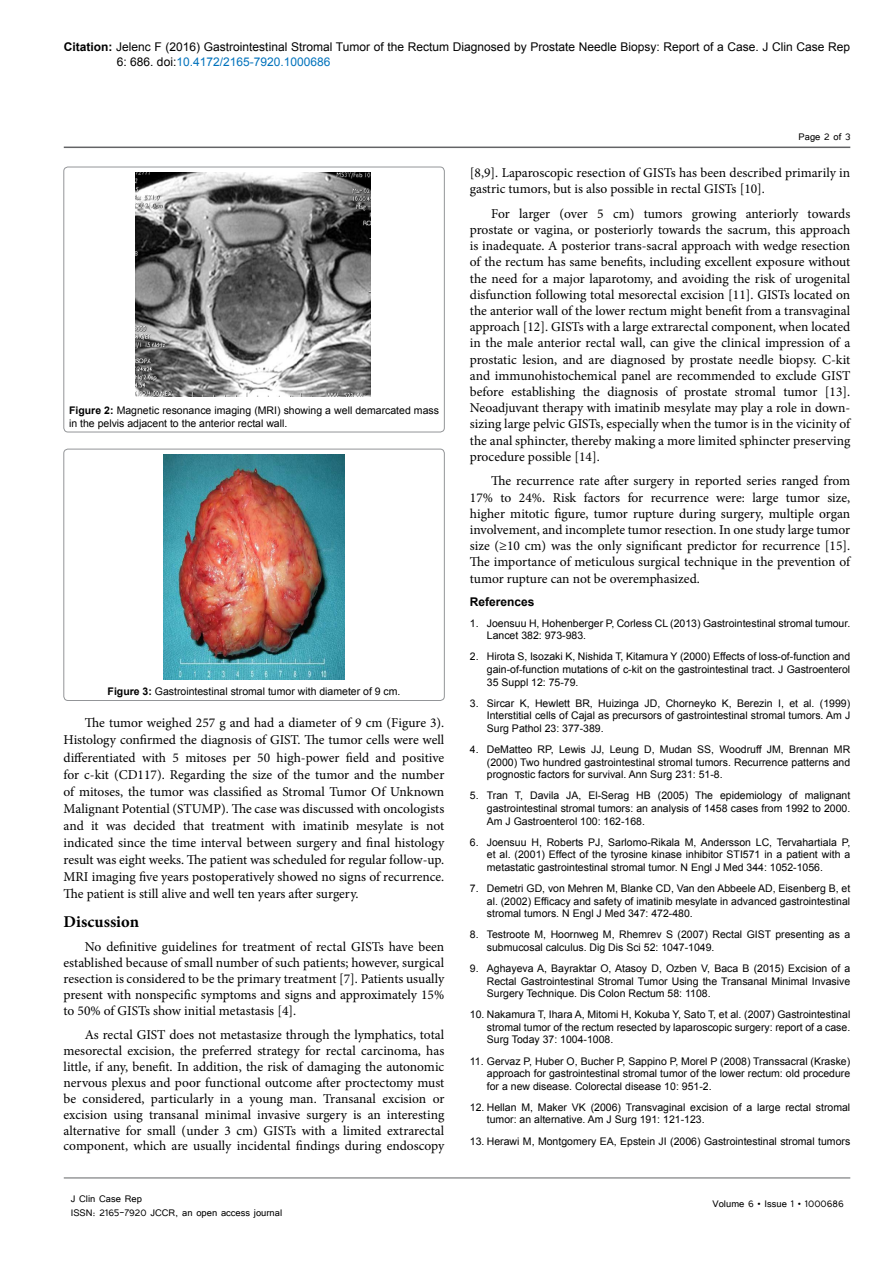
<style>
.page{position:relative;width:893px;height:1263px;background:#fff}
.page>*{position:absolute;margin:0;border:0;box-sizing:border-box;transform-origin:0 0}
.t1{font:700 16.5px "Minion Pro";color:#000}
.t2{font:13.5px/16.2px "Minion Pro";color:#000;text-align:justify}
.t3{font:12px/14.4px "Arial";color:#000}
.t4{font:12px/14.4px "Tunga";color:#000}
.t5{font:700 12px "Arial";color:#000}
.t6{font:10.5px/12.6px "Arial";color:#000;text-align:justify}
.s1{font-weight:700}
.s2{color:#0072bc}
</style>
<div class="page">
<hr style="left:64px;top:147px;width:786px;height:1px;background:#636466">
<hr style="left:64px;top:1178px;width:786px;height:1px;background:#636466">
<div style="left:64px;top:167px;width:380px;height:265px;border:1px solid #939598;border-radius:4px"></div>
<img style="left:136px;top:172px;width:235px;height:224px">
<div style="left:64px;top:449px;width:380px;height:251px;border:1px solid #939598;border-radius:4px"></div>
<img style="left:164px;top:454px;width:180px;height:225px">
<p class="t3" style="left:117px;top:40px;width:735px;text-indent:-53px"><span class="s1">Citation:</span> Jelenc F (2016) Gastrointestinal Stromal Tumor of the Rectum Diagnosed by Prostate Needle Biopsy: Report of a Case. J Clin Case Rep<br>6: 686. doi:<span class="s2">10.4172/2165-7920.1000686</span></p>
<p class="t6" style="left:69px;top:404px;width:371px"><span class="s1">Figure 2:</span> Magnetic resonance imaging (MRI) showing a well demarcated mass in the pelvis adjacent to the anterior rectal wall.</p>
<p class="t6" style="left:108px;top:685px;width:294px"><span class="s1">Figure 3:</span> Gastrointestinal stromal tumor with diameter of 9 cm.</p>
<p class="t2" style="left:64px;top:714px;width:382px;line-height:17.1px;text-indent:21px">The tumor weighed 257 g and had a diameter of 9 cm (Figure 3).<br>Histology confirmed the diagnosis of GIST. The tumor cells were well differentiated with 5 mitoses per 50 high-power field and positive for c-kit (CD117). Regarding the size of the tumor and the number of mitoses, the tumor was classified as Stromal Tumor Of Unknown Malignant Potential (STUMP). The case was discussed with oncologists and it was decided that treatment with imatinib mesylate is not indicated since the time interval between surgery and final histology result was eight weeks. The patient was scheduled for regular follow-up.<br>MRI imaging five years postoperatively showed no signs of recurrence.<br>The patient is still alive and well ten years after surgery.</p>
<p class="t1" style="left:64px;top:910px;width:77px">Discussion</p>
<p class="t2" style="left:64px;top:939px;width:382px;text-indent:21px">No definitive guidelines for treatment of rectal GISTs have been established because of small number of such patients; however, surgical resection is considered to be the primary treatment [7]. Patients usually present with nonspecific symptoms and signs and approximately 15% to 50% of GISTs show initial metastasis [4].</p>
<p class="t2" style="left:64px;top:1027px;width:382px;text-indent:21px">As rectal GIST does not metastasize through the lymphatics, total mesorectal excision, the preferred strategy for rectal carcinoma, has little, if any, benefit. In addition, the risk of damaging the autonomic nervous plexus and poor functional outcome after proctectomy must be considered, particularly in a young man. Transanal excision or excision using transanal minimal invasive surgery is an interesting alternative for small (under 3 cm) GISTs with a limited extrarectal component, which are usually incidental findings during endoscopy</p>
<p class="t4" style="left:71px;top:1190px;width:213px">J Clin Case Rep<br>ISSN: 2165-7920 JCCR, an open access journal</p>
<p class="t4" style="left:799px;top:128px;width:53px">Page 2 of 3</p>
<p class="t2" style="left:470px;top:164px;width:382px">[8,9]. Laparoscopic resection of GISTs has been described primarily in gastric tumors, but is also possible in rectal GISTs [10].</p>
<p class="t2" style="left:470px;top:205px;width:382px;text-indent:21px">For larger (over 5 cm) tumors growing anteriorly towards prostate or vagina, or posteriorly towards the sacrum, this approach is inadequate. A posterior trans-sacral approach with wedge resection of the rectum has same benefits, including excellent exposure without the need for a major laparotomy, and avoiding the risk of urogenital disfunction following total mesorectal excision [11]. GISTs located on the anterior wall of the lower rectum might benefit from a transvaginal approach [12]. GISTs with a large extrarectal component, when located in the male anterior rectal wall, can give the clinical impression of a prostatic lesion, and are diagnosed by prostate needle biopsy. C-kit and immunohistochemical panel are recommended to exclude GIST before establishing the diagnosis of prostate stromal tumor [13].<br>Neoadjuvant therapy with imatinib mesylate may play a role in down&shy;sizing large pelvic GISTs, especially when the tumor is in the vicinity of the anal sphincter, thereby making a more limited sphincter preserving procedure possible [14].</p>
<p class="t2" style="left:470px;top:473px;width:382px;text-indent:21px">The recurrence rate after surgery in reported series ranged from 17% to 24%. Risk factors for recurrence were: large tumor size, higher mitotic figure, tumor rupture during surgery, multiple organ involvement, and incomplete tumor resection. In one study large tumor size (≥10 cm) was the only significant predictor for recurrence [15].<br>The importance of meticulous surgical technique in the prevention of tumor rupture can not be overemphasized.</p>
<p class="t5" style="left:470px;top:593px;width:66px">References</p>
<p class="t6" style="left:487px;top:617px;width:365px;text-indent:-17px">1. Joensuu H, Hohenberger P, Corless CL (2013) Gastrointestinal stromal tumour.<br>Lancet 382: 973-983.</p>
<p class="t6" style="left:487px;top:650px;width:365px;text-indent:-17px">2. Hirota S, Isozaki K, Nishida T, Kitamura Y (2000) Effects of loss-of-function and gain-of-function mutations of c-kit on the gastrointestinal tract. J Gastroenterol 35 Suppl 12: 75-79.</p>
<p class="t6" style="left:487px;top:697px;width:365px;text-indent:-17px">3. Sircar K, Hewlett BR, Huizinga JD, Chorneyko K, Berezin I, et al. (1999)<br>Interstitial cells of Cajal as precursors of gastrointestinal stromal tumors. Am J Surg Pathol 23: 377-389.</p>
<p class="t6" style="left:487px;top:743px;width:365px;text-indent:-17px">4. DeMatteo RP, Lewis JJ, Leung D, Mudan SS, Woodruff JM, Brennan MR (2000) Two hundred gastrointestinal stromal tumors. Recurrence patterns and prognostic factors for survival. Ann Surg 231: 51-8.</p>
<p class="t6" style="left:487px;top:789px;width:365px;text-indent:-17px">5. Tran T, Davila JA, El-Serag HB (2005) The epidemiology of malignant gastrointestinal stromal tumors: an analysis of 1458 cases from 1992 to 2000.<br>Am J Gastroenterol 100: 162-168.</p>
<p class="t6" style="left:487px;top:836px;width:365px;text-indent:-17px">6. Joensuu H, Roberts PJ, Sarlomo-Rikala M, Andersson LC, Tervahartiala P, et al. (2001) Effect of the tyrosine kinase inhibitor STI571 in a patient with a metastatic gastrointestinal stromal tumor. N Engl J Med 344: 1052-1056.</p>
<p class="t6" style="left:487px;top:882px;width:365px;text-indent:-17px">7. Demetri GD, von Mehren M, Blanke CD, Van den Abbeele AD, Eisenberg B, et al. (2002) Efficacy and safety of imatinib mesylate in advanced gastrointestinal stromal tumors. N Engl J Med 347: 472-480.</p>
<p class="t6" style="left:487px;top:928px;width:365px;text-indent:-17px">8. Testroote M, Hoornweg M, Rhemrev S (2007) Rectal GIST presenting as a submucosal calculus. Dig Dis Sci 52: 1047-1049.</p>
<p class="t6" style="left:487px;top:962px;width:365px;text-indent:-17px">9. Aghayeva A, Bayraktar O, Atasoy D, Ozben V, Baca B (2015) Excision of a Rectal Gastrointestinal Stromal Tumor Using the Transanal Minimal Invasive Surgery Technique. Dis Colon Rectum 58: 1108.</p>
<p class="t6" style="left:487px;top:1008px;width:365px;text-indent:-17px">10. Nakamura T, Ihara A, Mitomi H, Kokuba Y, Sato T, et al. (2007) Gastrointestinal stromal tumor of the rectum resected by laparoscopic surgery: report of a case.<br>Surg Today 37: 1004-1008.</p>
<p class="t6" style="left:487px;top:1055px;width:365px;text-indent:-17px">11. Gervaz P, Huber O, Bucher P, Sappino P, Morel P (2008) Transsacral (Kraske) approach for gastrointestinal stromal tumor of the lower rectum: old procedure for a new disease. Colorectal disease 10: 951-2.</p>
<p class="t6" style="left:487px;top:1101px;width:365px;text-indent:-17px">12. Hellan M, Maker VK (2006) Transvaginal excision of a large rectal stromal tumor: an alternative. Am J Surg 191: 121-123.</p>
<p class="t6" style="left:470px;top:1135px;width:382px">13. Herawi M, Montgomery EA, Epstein JI (2006) Gastrointestinal stromal tumors</p>
<p class="t4" style="left:712px;top:1196px;width:133px">Volume 6 • Issue 1 • 1000686</p>
</div>
